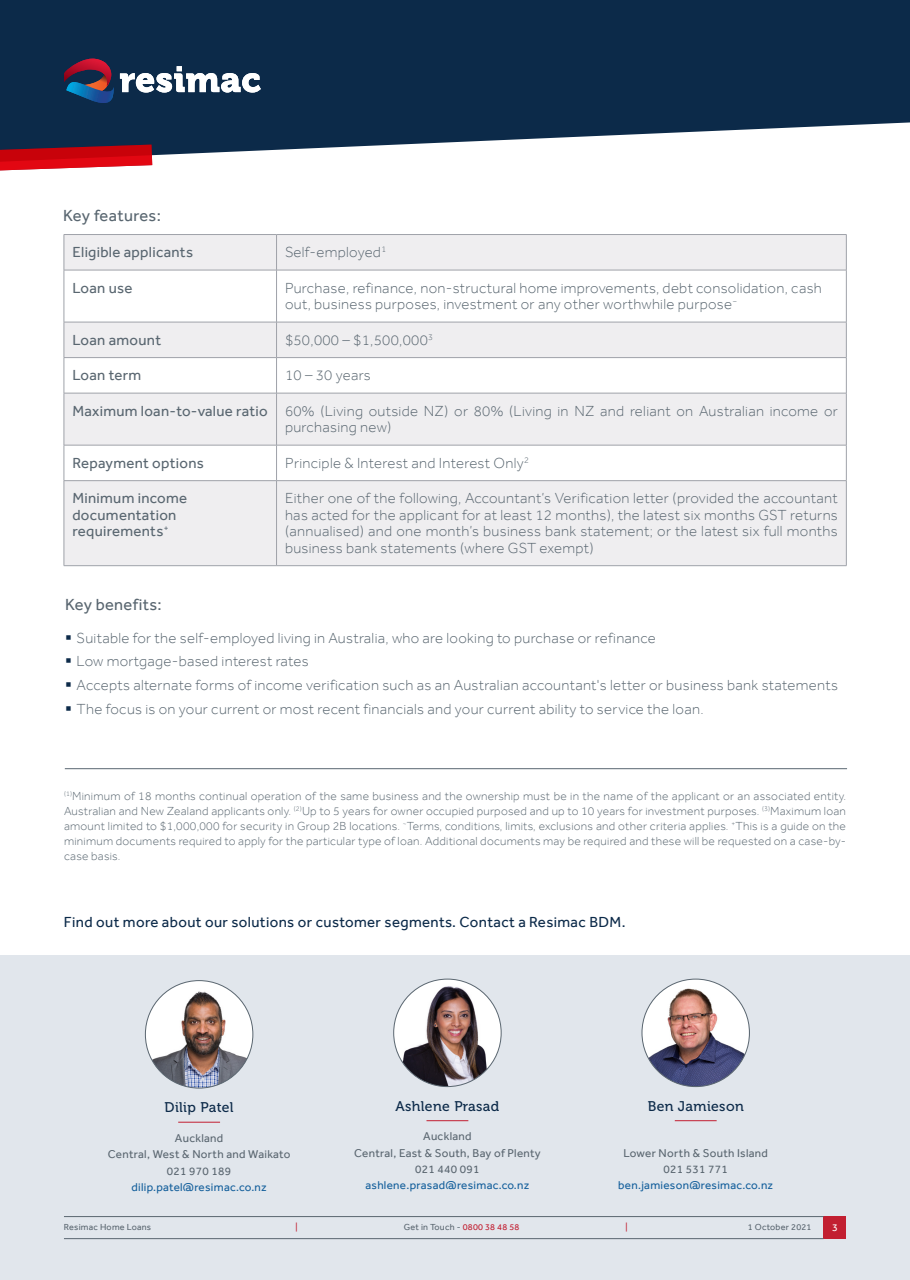
<style>
.page{position:relative;width:910px;height:1280px;background:#fff}
.page>*{position:absolute;margin:0;border:0;box-sizing:border-box;transform-origin:0 0}
.t1{font:16.5px "Effra";letter-spacing:.02em;color:#596670}
.t2{font:300 15px/16.5px "Effra";letter-spacing:.02em;color:#596670}
.t3{font:15px/16.5px "Effra";letter-spacing:.02em;color:#596670}
.t4{font:15px "Effra";letter-spacing:.025em;color:#0c2a49}
.t5{font:13.95px "Museo 500";letter-spacing:.025em;color:#0c2a49}
.t6{font:300 12px/15px "Effra";letter-spacing:.02em;color:#596670;text-align:justify}
.t7{font:11.7px "Effra";letter-spacing:.025em;color:#5a6670}
.t8{font:11.7px "Effra";letter-spacing:.025em;color:#15609c}
.Body_Copy{font:10.5px "Effra";color:#fff}
.t9{font:9px "Effra";letter-spacing:.025em;color:#5a6670}
.t10{font:9px "Effra";color:#c21f31}
.s1{color:#0c2a49}
.s2{color:#c21f31}
</style>
<div class="page">
<svg style="left:65px;top:235px;width:781px;height:210px;fill:#efeef0"></svg>
<div style="left:65px;top:481px;width:781px;height:84px;background:#efeef0"></div>
<hr style="left:64px;top:234px;width:213px;height:1px;background:#9fa2a9">
<hr style="left:277px;top:234px;width:569px;height:1px;background:#9fa2a9">
<hr style="left:64px;top:270px;width:213px;height:1px;background:#9fa2a9">
<hr style="left:277px;top:270px;width:569px;height:1px;background:#9fa2a9">
<hr style="left:64px;top:322px;width:213px;height:1px;background:#9fa2a9">
<hr style="left:277px;top:322px;width:569px;height:1px;background:#9fa2a9">
<hr style="left:64px;top:357px;width:213px;height:1px;background:#9fa2a9">
<hr style="left:277px;top:357px;width:569px;height:1px;background:#9fa2a9">
<hr style="left:64px;top:393px;width:213px;height:1px;background:#9fa2a9">
<hr style="left:277px;top:393px;width:569px;height:1px;background:#9fa2a9">
<hr style="left:64px;top:445px;width:213px;height:1px;background:#9fa2a9">
<hr style="left:277px;top:445px;width:569px;height:1px;background:#9fa2a9">
<hr style="left:64px;top:480px;width:213px;height:1px;background:#9fa2a9">
<hr style="left:277px;top:480px;width:569px;height:1px;background:#9fa2a9">
<hr style="left:64px;top:565px;width:213px;height:1px;background:#9fa2a9">
<hr style="left:277px;top:565px;width:569px;height:1px;background:#9fa2a9">
<hr style="left:64px;top:235px;width:1px;height:35px;background:#9fa2a9">
<hr style="left:64px;top:270px;width:1px;height:52px;background:#9fa2a9">
<hr style="left:64px;top:322px;width:1px;height:35px;background:#9fa2a9">
<hr style="left:64px;top:358px;width:1px;height:35px;background:#9fa2a9">
<hr style="left:64px;top:393px;width:1px;height:52px;background:#9fa2a9">
<hr style="left:64px;top:445px;width:1px;height:35px;background:#9fa2a9">
<hr style="left:64px;top:481px;width:1px;height:84px;background:#9fa2a9">
<hr style="left:276px;top:235px;width:1px;height:35px;background:#9fa2a9">
<hr style="left:846px;top:235px;width:1px;height:35px;background:#9fa2a9">
<hr style="left:276px;top:270px;width:1px;height:52px;background:#9fa2a9">
<hr style="left:846px;top:270px;width:1px;height:52px;background:#9fa2a9">
<hr style="left:276px;top:322px;width:1px;height:35px;background:#9fa2a9">
<hr style="left:846px;top:322px;width:1px;height:35px;background:#9fa2a9">
<hr style="left:276px;top:358px;width:1px;height:35px;background:#9fa2a9">
<hr style="left:846px;top:358px;width:1px;height:35px;background:#9fa2a9">
<hr style="left:276px;top:393px;width:1px;height:52px;background:#9fa2a9">
<hr style="left:846px;top:393px;width:1px;height:52px;background:#9fa2a9">
<hr style="left:276px;top:445px;width:1px;height:35px;background:#9fa2a9">
<hr style="left:846px;top:445px;width:1px;height:35px;background:#9fa2a9">
<hr style="left:276px;top:481px;width:1px;height:84px;background:#9fa2a9">
<hr style="left:846px;top:481px;width:1px;height:84px;background:#9fa2a9">
<hr style="left:65px;top:768px;width:782px;height:1px;background:#5a6671">
<svg style="left:0;top:0;width:910px;height:162px;background:#2a4460"></svg>
<svg style="left:0;top:145px;width:152px;height:26px;background:#c7252f"></svg>
<svg style="left:64px;top:59px;width:50px;height:44px;background:#473658"></svg>
<svg style="left:120px;top:66px;width:141px;height:27px"></svg>
<div style="left:0;top:955px;width:910px;height:325px;background:#e1e6ec"></div>
<img style="left:145px;top:980px;width:108px;height:108px;border-radius:54px">
<hr style="left:178px;top:1122px;width:42px;height:1px;background:#c21f31">
<img style="left:394px;top:979px;width:107px;height:107px;border-radius:54px">
<hr style="left:426px;top:1120px;width:42px;height:1px;background:#c21f31">
<img style="left:642px;top:979px;width:107px;height:107px">
<hr style="left:675px;top:1120px;width:42px;height:1px;background:#c21f31">
<div style="left:824px;top:1216px;width:22px;height:23px;background:#c21f31"></div>
<hr style="left:64px;top:1216px;width:760px;height:1px;background:#5a6670">
<hr style="left:64px;top:1238px;width:760px;height:1px;background:#5a6670">
<p class="t1" style="left:63px;top:206px;width:100px">Key features:</p>
<p class="t3" style="left:72px;top:244px;width:122px">Eligible applicants</p>
<p class="t2" style="left:285px;top:244px;width:103px">Self-employed<sup>1</sup></p>
<p class="t3" style="left:72px;top:279px;width:62px">Loan use</p>
<p class="t2" style="left:285px;top:279px;width:538px">Purchase, refinance, non-structural home improvements, debt consolidation, cash out, business purposes, investment or any other worthwhile purpose<sup>~</sup></p>
<p class="t3" style="left:72px;top:331px;width:90px">Loan amount</p>
<p class="t2" style="left:285px;top:331px;width:149px">$50,000 – $1,500,000<sup>3</sup></p>
<p class="t3" style="left:72px;top:367px;width:70px">Loan term</p>
<p class="t2" style="left:285px;top:367px;width:87px">10 – 30 years</p>
<p class="t3" style="left:72px;top:402px;width:197px">Maximum loan-to-value ratio</p>
<p class="t2" style="left:285px;top:402px;width:554px">60% (Living outside NZ) or 80% (Living in NZ and reliant on Australian income or purchasing new)</p>
<p class="t3" style="left:72px;top:454px;width:133px">Repayment options</p>
<p class="t2" style="left:285px;top:454px;width:245px">Principle &amp; Interest and Interest Only<sup>2</sup></p>
<p class="t3" style="left:72px;top:490px;width:116px">Minimum income documentation requirements<sup>+</sup></p>
<p class="t2" style="left:285px;top:490px;width:554px;text-align:justify">Either one of the following, Accountant’s Verification letter (provided the accountant has acted for the applicant for at least 12 months), the latest six months GST returns (annualised) and one month’s business bank statement; or the latest six full months business bank statements (where GST exempt)</p>
<p class="t1" style="left:65px;top:595px;width:98px">Key benefits:</p>
<p class="t2" style="left:65px;top:629px;width:592px"><span class="s1">▪</span> Suitable for the self-employed living in Australia, who are looking to purchase or refinance</p>
<p class="t2" style="left:65px;top:653px;width:245px"><span class="s1">▪</span> Low mortgage-based interest rates</p>
<p class="t2" style="left:65px;top:677px;width:774px"><span class="s1">▪</span> Accepts alternate forms of income verification such as an Australian accountant's letter or business bank statements</p>
<p class="t2" style="left:65px;top:700px;width:640px"><span class="s1">▪</span> The focus is on your current or most recent financials and your current ability to service the loan.</p>
<p class="t6" style="left:64px;top:789px;width:783px"><sup>(1)</sup>Minimum of 18 months continual operation of the same business and the ownership must be in the name of the applicant or an associated entity.<br>Australian and New Zealand applicants only. <sup>(2)</sup>Up to 5 years for owner occupied purposed and up to 10 years for investment purposes. <sup>(3)</sup>Maximum loan amount limited to $1,000,000 for security in Group 2B locations. <sup>~</sup>Terms, conditions, limits, exclusions and other criteria applies. <sup>+</sup>This is a guide on the minimum documents required to apply for the particular type of loan. Additional documents may be required and these will be requested on a case-by&shy;case basis.</p>
<p class="t4" style="left:64px;top:912px;width:563px">Find out more about our solutions or customer segments. Contact a Resimac BDM.</p>
<p class="t5" style="left:165px;top:1100px;width:71px">Dilip Patel</p>
<p class="t7" style="left:175px;top:1131px;width:50px">Auckland</p>
<p class="t7" style="left:108px;top:1147px;width:184px">Central, West &amp; North and Waikato</p>
<p class="t7" style="left:167px;top:1164px;width:66px">021 970 189</p>
<p class="t8" style="left:131px;top:1180px;width:137px">dilip.patel@resimac.co.nz</p>
<p class="t5" style="left:395px;top:1098px;width:105px">Ashlene Prasad</p>
<p class="t7" style="left:423px;top:1129px;width:50px">Auckland</p>
<p class="t7" style="left:354px;top:1146px;width:188px">Central, East &amp; South, Bay of Plenty</p>
<p class="t7" style="left:415px;top:1162px;width:66px">021 440 091</p>
<p class="t8" style="left:365px;top:1178px;width:165px">ashlene.prasad@resimac.co.nz</p>
<p class="t5" style="left:648px;top:1098px;width:98px">Ben Jamieson</p>
<p class="t7" style="left:623px;top:1146px;width:146px">Lower North &amp; South Island</p>
<p class="t7" style="left:664px;top:1162px;width:66px">021 531 771</p>
<p class="t8" style="left:618px;top:1178px;width:156px">ben.jamieson@resimac.co.nz</p>
<p class="t9" style="left:64px;top:1222px;width:89px">Resimac Home Loans</p>
<p class="t10" style="left:296px;top:1222px;width:4px">|</p>
<p class="t9" style="left:404px;top:1222px;width:117px">Get in Touch - <span class="s2">0800 38 48 58</span></p>
<p class="t10" style="left:625px;top:1222px;width:4px">|</p>
<p class="t9" style="left:748px;top:1222px;width:65px">1 October 2021</p>
<p class="Body_Copy" style="left:832px;top:1221px;width:7px">3</p>
</div>
